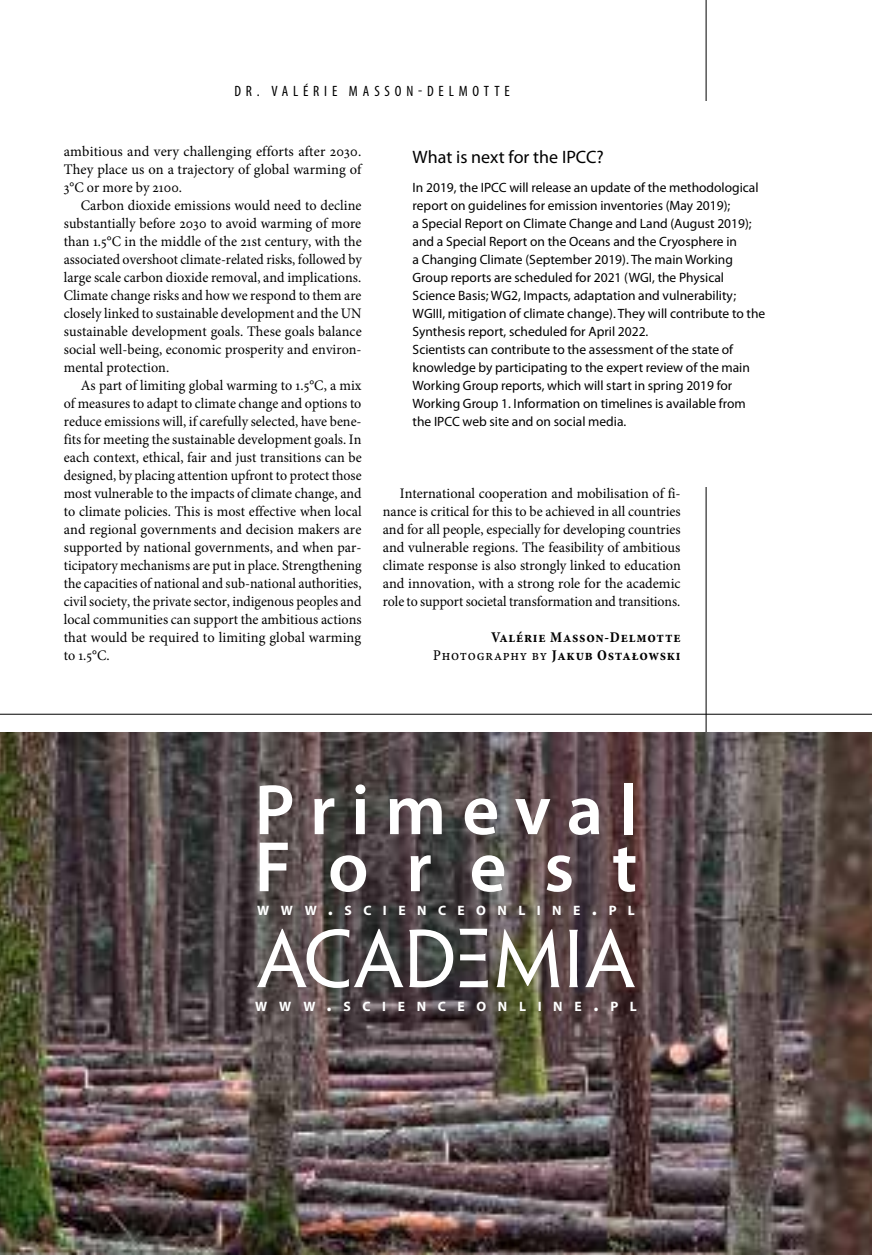
<style>
.page{position:relative;width:872px;height:1255px;background:#fff}
.page>*{position:absolute;margin:0;border:0;box-sizing:border-box;transform-origin:0 0}
.t1{font:600 72px/57px "Myriad Pro";letter-spacing:.22em;color:#fff}
.t2{font:18px "Myriad Pro";color:#000}
.t3{font:700 condensed 15px/18px "Minion Pro";letter-spacing:.05em;color:#000;text-align:right}
.t4{font:condensed 15px "Myriad Pro";letter-spacing:.32em;color:#000}
.t5{font:14.55px/18px "Minion Pro";letter-spacing:.005em;color:#000;text-align:justify}
.t6{font:700 13.65px "Myriad Pro";letter-spacing:.845em;color:#fff}
.t7{font:13.5px/18px "Myriad Pro";color:#000}
.s1{font-family:"Minion Pro Cn Capt";font-weight:400;font-stretch:normal}
.s2{font-size:19.5px}
</style>
<div class="page">
<hr style="left:706px;top:0;width:1px;height:1254px;background:#000">
<div style="left:383px;top:101px;width:425px;height:385px;background:#fff"></div>
<img style="left:0;top:732px;width:872px;height:522px">
<hr style="left:0;top:713px;width:872px;height:1px;background:#000">
<svg style="left:257px;top:928px;width:378px;height:59px"></svg>
<p class="t4" style="left:234px;top:82px;width:277px">DR. VALÉRIE MASSON-DELMOTTE</p>
<p class="t5" style="left:64px;top:142px;width:299px">ambitious and very challenging efforts after 2030.<br>They place us on a trajectory of global warming of 3°C or more by 2100.</p>
<p class="t5" style="left:64px;top:196px;width:299px;text-indent:17px">Carbon dioxide emissions would need to decline substantially before 2030 to avoid warming of more than 1.5°C in the middle of the 21st century, with the associated overshoot climate-related risks, followed by large scale carbon dioxide removal, and implications.<br>Climate change risks and how we respond to them are closely linked to sustainable development and the UN sustainable development goals. These goals balance social well-being, economic prosperity and environ&shy;mental protection.</p>
<p class="t5" style="left:64px;top:376px;width:299px;text-indent:17px">As part of limiting global warming to 1.5°C, a mix of measures to adapt to climate change and options to reduce emissions will, if carefully selected, have bene&shy;fits for meeting the sustainable development goals. In each context, ethical, fair and just transitions can be designed, by placing attention upfront to protect those most vulnerable to the impacts of climate change, and to climate policies. This is most effective when local and regional governments and decision makers are supported by national governments, and when par&shy;ticipatory mechanisms are put in place. Strengthening the capacities of national and sub-national authorities, civil society, the private sector, indigenous peoples and local communities can support the ambitious actions that would be required to limiting global warming to 1.5°C.</p>
<p class="t2" style="left:412px;top:147px;width:193px">What is next for the IPCC?</p>
<p class="t7" style="left:412px;top:178px;width:354px">In 2019, the IPCC will release an update of the methodological report on guidelines for emission inventories (May 2019);<br>a Special Report on Climate Change and Land (August 2019); and a Special Report on the Oceans and the Cryosphere in<br>a Changing Climate (September 2019). The main Working Group reports are scheduled for 2021 (WGI, the Physical Science Basis; WG2, Impacts, adaptation and vulnerability; WGIII, mitigation of climate change). They will contribute to the Synthesis report, scheduled for April 2022.<br>Scientists can contribute to the assessment of the state of knowledge by participating to the expert review of the main Working Group reports, which will start in spring 2019 for Working Group 1. Information on timelines is available from the IPCC web site and on social media.</p>
<p class="t5" style="left:383px;top:484px;width:299px;text-indent:17px">International cooperation and mobilisation of fi&shy;nance is critical for this to be achieved in all countries and for all people, especially for developing countries and vulnerable regions. The feasibility of ambitious climate response is also strongly linked to education and innovation, with a strong role for the academic role to support societal transformation and transitions.</p>
<p class="t3" style="left:433px;top:628px;width:249px">Valérie Masson-Delmotte<br><span class="s1">Photography by</span> Jakub Ostałowski</p>
<h1 class="t1" style="left:254px;top:782px;width:384px">Primeval<br>Forest</h1>
<p class="t6" style="left:257px;top:901px;width:379px">WWW<span class="s2">.</span>SCIENCEONLINE<span class="s2">.</span>PL</p>
<p class="t6" style="left:255px;top:997px;width:383px">WWW<span class="s2">.</span>SCIENCEONLINE<span class="s2">.</span>PL</p>
</div>
